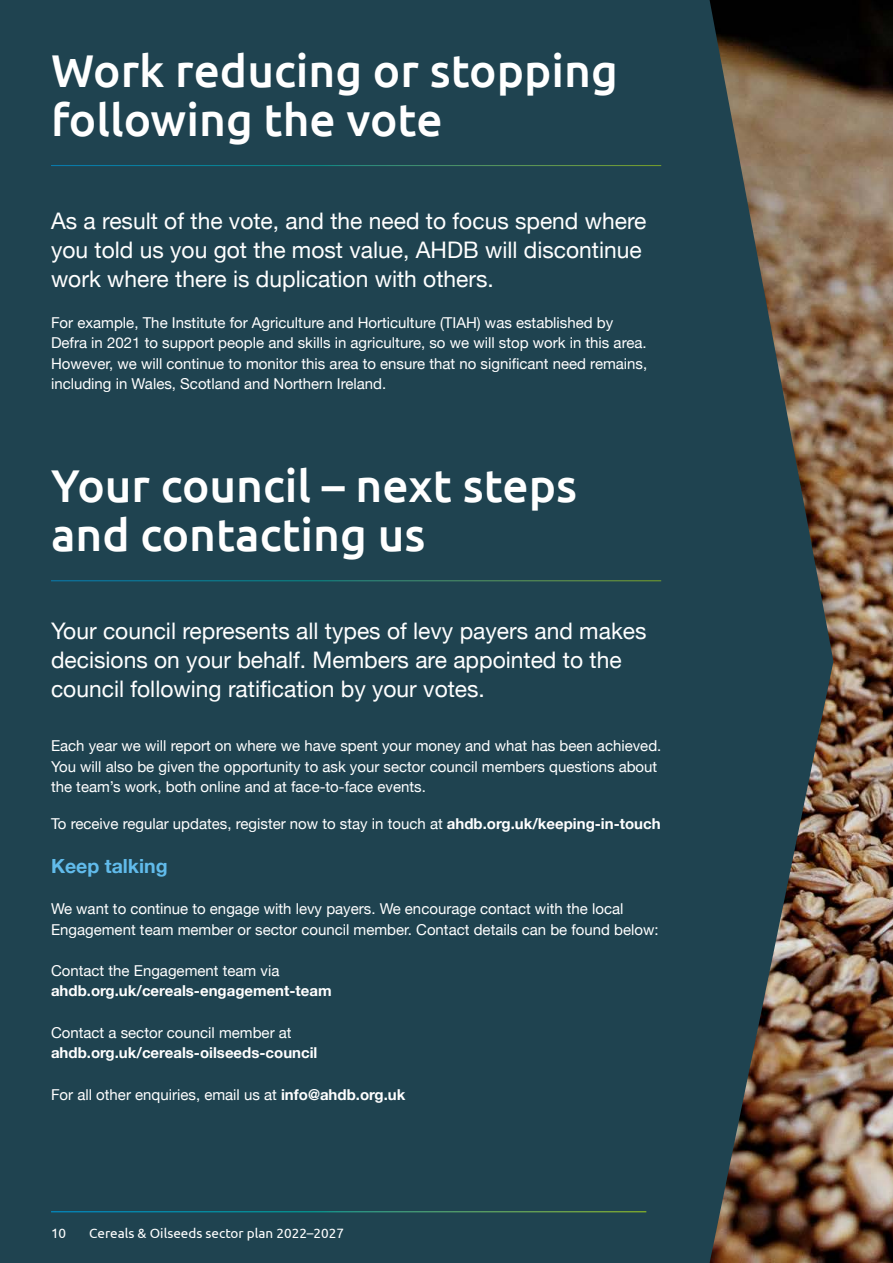
<style>
.page{position:relative;width:893px;height:1263px;background:#fff}
.page>*{position:absolute;margin:0;border:0;box-sizing:border-box;transform-origin:0 0}
.SECTION_TITLES___DTF{font:500 45.9px/49.5px "Ubuntu";color:#fff}
.SECTION_INTROS_LARGE{font:22.8px/29px "Helvetica Neue";color:#fff}
.A4_SUBHEAD_1___DTFF{font:700 19.5px "Helvetica Neue";color:#61bbeb}
.MAIN_BODY__DTFF{font:15px/20.2px "Helvetica Neue";color:#fff}
.MAIN_BODY__DTFF-2{font:700 15px/20.2px "Helvetica Neue";color:#fff}
.t1{font:13.5px "Ubuntu";color:#fff}
.s1{font-weight:700}
.s2{font-weight:400}
</style>
<div class="page">
<img style="left:833px;top:0;width:60px;height:1263px">
<div style="left:0;top:0;width:704px;height:1263px;background:#1f4350"></div>
<hr style="left:51px;top:165px;width:610px;height:1px;background:#fff">
<svg style="left:704px;top:0;width:129px;height:1263px;background:#474d49"></svg>
<hr style="left:51px;top:580px;width:610px;height:1px;background:#fff">
<hr style="left:51px;top:1211px;width:595px;height:1px;background:#fff">
<p class="SECTION_TITLES___DTF" style="left:51px;top:44px;width:568px">Work reducing or stopping following the vote</p>
<p class="SECTION_INTROS_LARGE" style="left:51px;top:208px;width:597px">As a result of the vote, and the need to focus spend where you told us you got the most value, AHDB will discontinue work where there is duplication with others.</p>
<p class="MAIN_BODY__DTFF" style="left:51px;top:314px;width:598px">For example, The Institute for Agriculture and Horticulture (TIAH) was established by Defra in 2021 to support people and skills in agriculture, so we will stop work in this area.<br>However, we will continue to monitor this area to ensure that no significant need remains, including in Wales, Scotland and Northern Ireland.</p>
<p class="SECTION_TITLES___DTF" style="left:51px;top:459px;width:528px">Your council – next steps and contacting us</p>
<p class="SECTION_INTROS_LARGE" style="left:51px;top:618px;width:597px">Your council represents all types of levy payers and makes decisions on your behalf. Members are appointed to the council following ratification by your votes.</p>
<p class="MAIN_BODY__DTFF" style="left:51px;top:737px;width:612px">Each year we will report on where we have spent your money and what has been achieved.<br>You will also be given the opportunity to ask your sector council members questions about the team’s work, both online and at face-to-face events.</p>
<p class="MAIN_BODY__DTFF" style="left:51px;top:814px;width:611px">To receive regular updates, register now to stay in touch at <span class="s1">ahdb.org.uk/keeping-in-touch</span></p>
<p class="A4_SUBHEAD_1___DTFF" style="left:51px;top:850px;width:118px">Keep talking</p>
<p class="MAIN_BODY__DTFF" style="left:51px;top:900px;width:609px">We want to continue to engage with levy payers. We encourage contact with the local<br>Engagement team member or sector council member. Contact details can be found below:</p>
<p class="MAIN_BODY__DTFF-2" style="left:51px;top:961px;width:282px"><span class="s2">Contact the Engagement team via </span>ahdb.org.uk/cereals-engagement-team</p>
<p class="MAIN_BODY__DTFF-2" style="left:51px;top:1023px;width:268px"><span class="s2">Contact a sector council member at </span>ahdb.org.uk/cereals-oilseeds-council</p>
<p class="MAIN_BODY__DTFF" style="left:51px;top:1085px;width:356px">For all other enquiries, email us at <span class="s1">info@ahdb.org.uk</span></p>
<p class="t1" style="left:51px;top:1225px;width:17px">10</p>
<p class="t1" style="left:89px;top:1225px;width:256px">Cereals &amp; Oilseeds sector plan 2022–2027</p>
</div>
